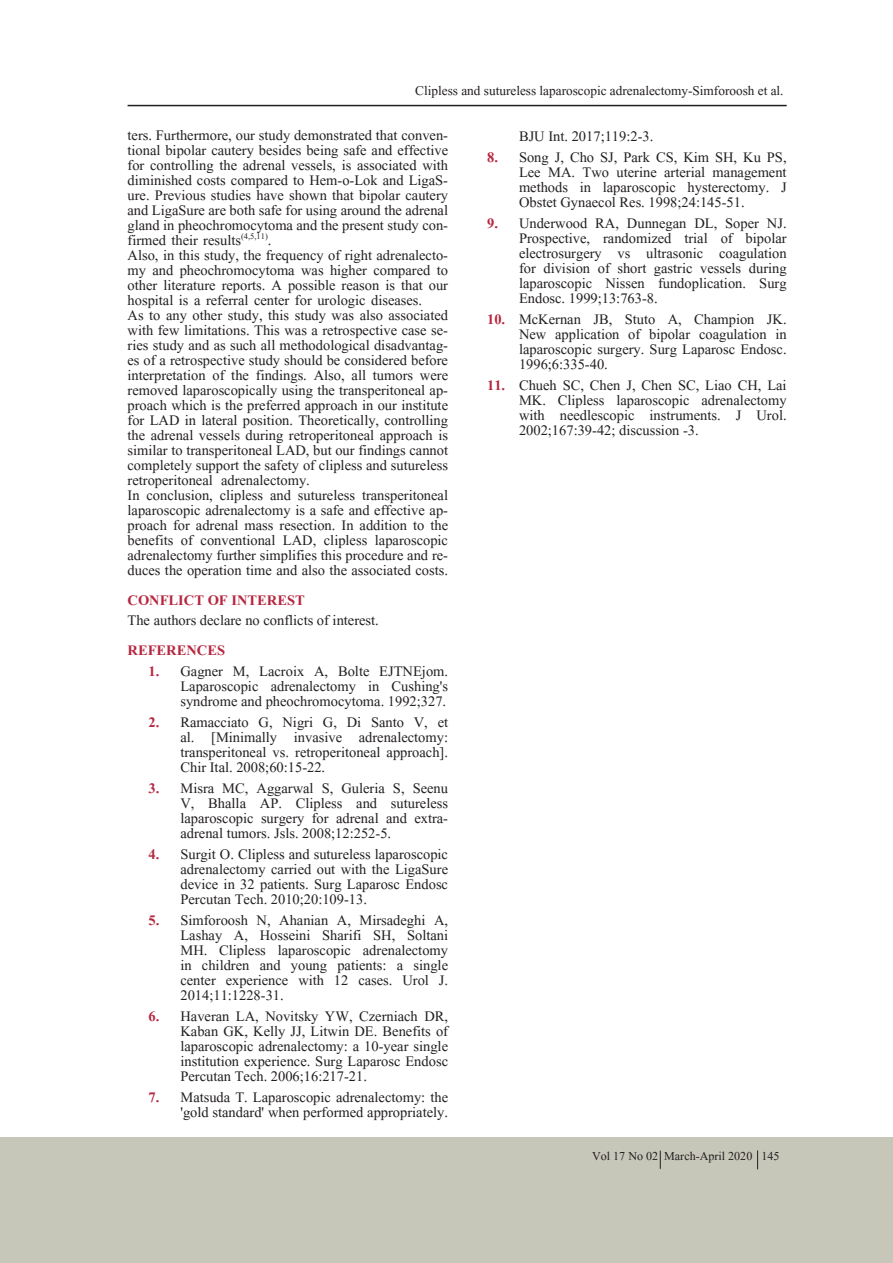
<style>
.page{position:relative;width:893px;height:1263px;background:#fff}
.page>*{position:absolute;margin:0;border:0;box-sizing:border-box;transform-origin:0 0}
.t1{font:18px/15px "Aparajita";color:#231f20;text-align:justify}
.t2{font:700 18px "Aparajita";color:#b62841}
.t3{font:16.5px "Aparajita";color:#231f20}
.t4{font:15px "Aparajita";color:#231f20}
.s1{font-weight:700;color:#b62841}
</style>
<div class="page">
<div style="left:0;top:1137px;width:893px;height:126px;background:#c7c7b9"></div>
<hr style="left:128px;top:105px;width:659px;height:1px;background:#231f20">
<svg style="left:660px;top:1150px;width:1px;height:19px"></svg>
<svg style="left:757px;top:1150px;width:1px;height:19px"></svg>
<p class="t3" style="left:415px;top:83px;width:370px">Clipless and sutureless laparoscopic adrenalectomy-Simforoosh et al.</p>
<p class="t1" style="left:128px;top:130px;width:322px">ters. Furthermore, our study demonstrated that conven&shy;tional bipolar cautery besides being safe and effective for controlling the adrenal vessels, is associated with diminished costs compared to Hem-o-Lok and LigaS&shy;ure. Previous studies have shown that bipolar cautery and LigaSure are both safe for using around the adrenal gland in pheochromocytoma and the present study con&shy;firmed their results<sup>(4,5,11)</sup>.</p>
<p class="t1" style="left:128px;top:250px;width:322px">Also, in this study, the frequency of right adrenalecto&shy;my and pheochromocytoma was higher compared to other literature reports. A possible reason is that our hospital is a referral center for urologic diseases.</p>
<p class="t1" style="left:128px;top:310px;width:322px">As to any other study, this study was also associated with few limitations. This was a retrospective case se&shy;ries study and as such all methodological disadvantag&shy;es of a retrospective study should be considered before interpretation of the findings. Also, all tumors were removed laparoscopically using the transperitoneal ap&shy;proach which is the preferred approach in our institute for LAD in lateral position. Theoretically, controlling the adrenal vessels during retroperitoneal approach is similar to transperitoneal LAD, but our findings cannot completely support the safety of clipless and sutureless retroperitoneal adrenalectomy.</p>
<p class="t1" style="left:128px;top:490px;width:322px">In conclusion, clipless and sutureless transperitoneal laparoscopic adrenalectomy is a safe and effective ap&shy;proach for adrenal mass resection. In addition to the benefits of conventional LAD, clipless laparoscopic adrenalectomy further simplifies this procedure and re&shy;duces the operation time and also the associated costs.</p>
<p class="t2" style="left:128px;top:592px;width:179px">CONFLICT OF INTEREST</p>
<p class="t1" style="left:128px;top:614px;width:253px">The authors declare no conflicts of interest.</p>
<p class="t2" style="left:128px;top:642px;width:99px">REFERENCES</p>
<p class="t1" style="left:180px;top:665px;width:269px;text-indent:-32px"><span class="s1">1.</span> Gagner M, Lacroix A, Bolte EJTNEjom.<br>Laparoscopic adrenalectomy in Cushing's syndrome and pheochromocytoma. 1992;327.</p>
<p class="t1" style="left:180px;top:716px;width:269px;text-indent:-32px"><span class="s1">2.</span> Ramacciato G, Nigri G, Di Santo V, et al. [Minimally invasive adrenalectomy: transperitoneal vs. retroperitoneal approach].<br>Chir Ital. 2008;60:15-22.</p>
<p class="t1" style="left:180px;top:782px;width:269px;text-indent:-32px"><span class="s1">3.</span> Misra MC, Aggarwal S, Guleria S, Seenu V, Bhalla AP. Clipless and sutureless laparoscopic surgery for adrenal and extra&shy;adrenal tumors. Jsls. 2008;12:252-5.</p>
<p class="t1" style="left:180px;top:848px;width:269px;text-indent:-32px"><span class="s1">4.</span> Surgit O. Clipless and sutureless laparoscopic adrenalectomy carried out with the LigaSure device in 32 patients. Surg Laparosc Endosc Percutan Tech. 2010;20:109-13.</p>
<p class="t1" style="left:180px;top:914px;width:269px;text-indent:-32px"><span class="s1">5.</span> Simforoosh N, Ahanian A, Mirsadeghi A, Lashay A, Hosseini Sharifi SH, Soltani MH. Clipless laparoscopic adrenalectomy in children and young patients: a single center experience with 12 cases. Urol J.<br>2014;11:1228-31.</p>
<p class="t1" style="left:180px;top:1010px;width:269px;text-indent:-32px"><span class="s1">6.</span> Haveran LA, Novitsky YW, Czerniach DR, Kaban GK, Kelly JJ, Litwin DE. Benefits of laparoscopic adrenalectomy: a 10-year single institution experience. Surg Laparosc Endosc Percutan Tech. 2006;16:217-21.</p>
<p class="t1" style="left:149px;top:1091px;width:301px;text-align:right"><span class="s1">7.</span> Matsuda T. Laparoscopic adrenalectomy: the 'gold standard' when performed appropriately.</p>
<p class="t1" style="left:519px;top:130px;width:136px">BJU Int. 2017;119:2-3.</p>
<p class="t1" style="left:519px;top:151px;width:269px;text-indent:-32px"><span class="s1">8.</span> Song J, Cho SJ, Park CS, Kim SH, Ku PS, Lee MA. Two uterine arterial management methods in laparoscopic hysterectomy. J Obstet Gynaecol Res. 1998;24:145-51.</p>
<p class="t1" style="left:519px;top:217px;width:269px;text-indent:-32px"><span class="s1">9.</span> Underwood RA, Dunnegan DL, Soper NJ.<br>Prospective, randomized trial of bipolar electrosurgery vs ultrasonic coagulation for division of short gastric vessels during laparoscopic Nissen fundoplication. Surg Endosc. 1999;13:763-8.</p>
<p class="t1" style="left:519px;top:313px;width:269px;text-indent:-32px"><span class="s1">10.</span> McKernan JB, Stuto A, Champion JK.<br>New application of bipolar coagulation in laparoscopic surgery. Surg Laparosc Endosc.<br>1996;6:335-40.</p>
<p class="t1" style="left:519px;top:379px;width:269px;text-indent:-32px"><span class="s1">11.</span> Chueh SC, Chen J, Chen SC, Liao CH, Lai MK. Clipless laparoscopic adrenalectomy with needlescopic instruments. J Urol.<br>2002;167:39-42; discussion -3.</p>
<p class="t4" style="left:592px;top:1148px;width:189px">Vol 17 No 02 March-April 2020 145</p>
</div>
